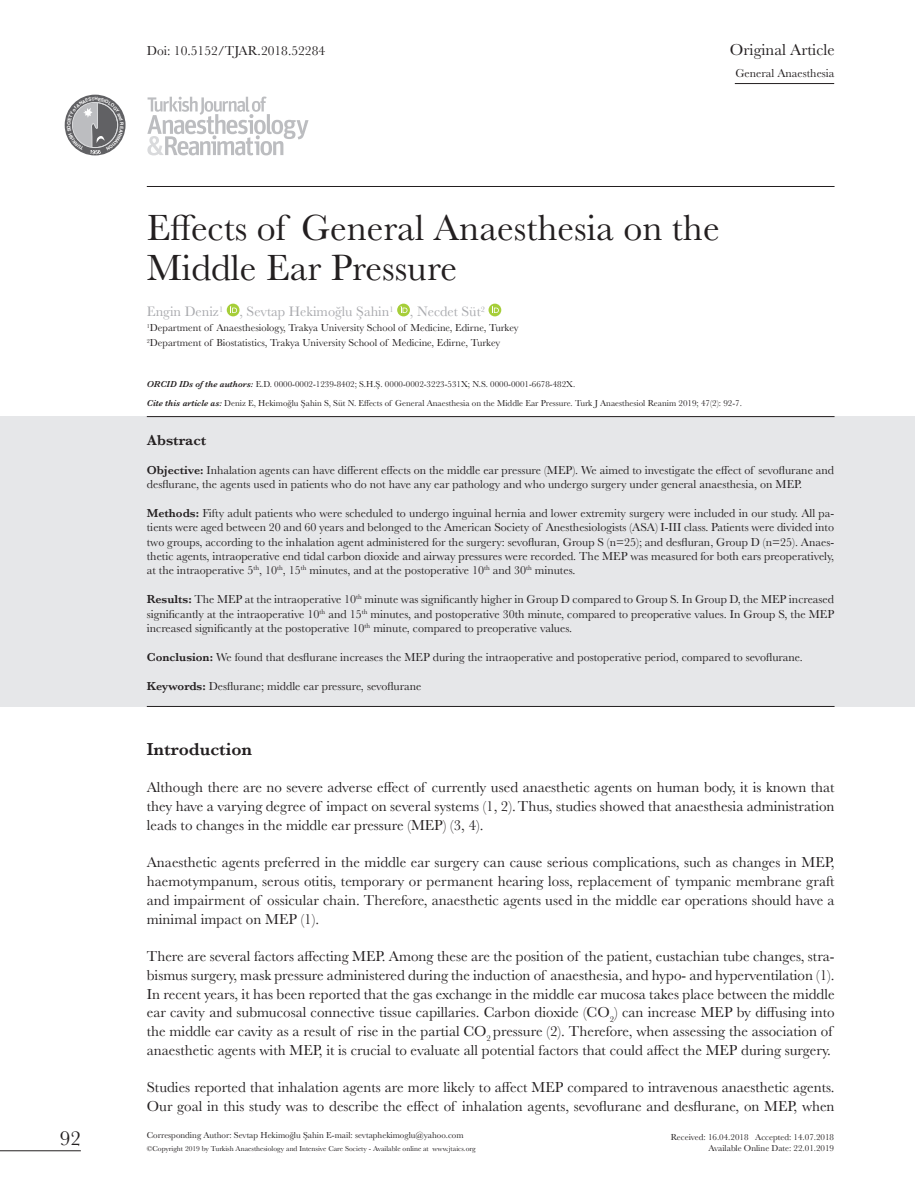
<style>
.page{position:relative;width:915px;height:1191px;background:#fff}
.page>*{position:absolute;margin:0;border:0;box-sizing:border-box;transform-origin:0 0}
.t1{font:37.8px/40.5px "Baskerville";color:#231f20}
.t2{font:21px "Baskerville";color:#231f20}
.t3{font:600 18px "Baskerville";color:#231f20}
.t4{font:16.5px "Baskerville";color:#231f20}
.t5{font:15px/18.8px "Baskerville";color:#231f20;text-align:justify}
.t6{font:600 15px "Baskerville";color:#231f20}
.t7{font:14.25px "Baskerville";color:#a8a9ad}
.t8{font:13.5px "Baskerville";color:#231f20}
.t9{font:12px/14.4px "Baskerville";color:#231f20;text-align:justify}
.t10{font:10.5px "Baskerville";color:#231f20}
.t11{font:9px "Baskerville";color:#231f20}
.t12{font:7.5px "Baskerville";color:#231f20}
.s1{font-weight:600;font-style:italic}
.s2{font-weight:600}
</style>
<div class="page">
<svg style="left:147px;top:97px;width:161px;height:58px"></svg>
<div style="left:227px;top:304px;width:12px;height:12px;background:#a6ce39;border-radius:50%"></div>
<svg style="left:230px;top:306px;width:7px;height:7px"></svg>
<svg style="left:397px;top:304px;width:13px;height:12px"></svg>
<svg style="left:400px;top:306px;width:7px;height:7px"></svg>
<svg style="left:488px;top:304px;width:13px;height:12px"></svg>
<svg style="left:491px;top:306px;width:7px;height:7px"></svg>
<hr style="left:147px;top:186px;width:687px;height:1px;background:#231f20">
<div style="left:0;top:416px;width:914px;height:290px;background:#e6e7e9"></div>
<hr style="left:147px;top:416px;width:687px;height:1px;background:#231f20">
<hr style="left:147px;top:706px;width:687px;height:1px;background:#231f20">
<hr style="left:734px;top:83px;width:99px;height:1px;background:#231f20">
<hr style="left:0;top:1150px;width:81px;height:1px;background:#231f20">
<svg style="left:65px;top:97px;width:58px;height:57px"></svg>
<p class="t2" style="left:60px;top:1124px;width:22px">92</p>
<p class="t8" style="left:147px;top:42px;width:180px">Doi: 10.5152/TJAR.2018.52284</p>
<p class="t4" style="left:729px;top:39px;width:106px">Original Article</p>
<p class="t9" style="left:735px;top:66px;width:101px">General Anaesthesia</p>
<p class="t1" style="left:147px;top:208px;width:574px">Effects of General Anaesthesia on the<br>Middle Ear Pressure</p>
<p class="t7" style="left:147px;top:303px;width:339px">Engin Deniz<sup>1</sup> , Sevtap Hekimoğlu Şahin<sup>1</sup> , Necdet Süt<sup>2</sup></p>
<p class="t10" style="left:147px;top:321px;width:373px"><sup>1</sup>Department of Anaesthesiology, Trakya University School of Medicine, Edirne, Turkey</p>
<p class="t10" style="left:147px;top:336px;width:355px"><sup>2</sup>Department of Biostatistics, Trakya University School of Medicine, Edirne, Turkey</p>
<p class="t11" style="left:147px;top:378px;width:430px"><span class="s1">ORCID IDs of the authors:</span> E.D. 0000-0002-1239-8402; S.H.Ş. 0000-0002-3223-531X; N.S. 0000-0001-6678-482X.</p>
<p class="t11" style="left:147px;top:397px;width:596px"><span class="s1">Cite this article as:</span> Deniz E, Hekimoğlu Şahin S, Süt N. Effects of General Anaesthesia on the Middle Ear Pressure. Turk J Anaesthesiol Reanim 2019; 47(2): 92-7.</p>
<p class="t6" style="left:147px;top:429px;width:61px">Abstract</p>
<p class="t9" style="left:147px;top:462px;width:688px"><span class="s2">Objective:</span> Inhalation agents can have different effects on the middle ear pressure (MEP). We aimed to investigate the effect of sevoflurane and desflurane, the agents used in patients who do not have any ear pathology and who undergo surgery under general anaesthesia, on MEP.</p>
<p class="t9" style="left:147px;top:506px;width:688px"><span class="s2">Methods:</span> Fifty adult patients who were scheduled to undergo inguinal hernia and lower extremity surgery were included in our study. All pa&shy;tients were aged between 20 and 60 years and belonged to the American Society of Anesthesiologists (ASA) I-III class. Patients were divided into two groups, according to the inhalation agent administered for the surgery: sevofluran, Group S (n=25); and desfluran, Group D (n=25). Anaes&shy;thetic agents, intraoperative end tidal carbon dioxide and airway pressures were recorded. The MEP was measured for both ears preoperatively, at the intraoperative 5<sup>th</sup>, 10<sup>th</sup>, 15<sup>th</sup> minutes, and at the postoperative 10<sup>th</sup> and 30<sup>th</sup> minutes.</p>
<p class="t9" style="left:147px;top:592px;width:688px"><span class="s2">Results:</span> The MEP at the intraoperative 10<sup>th</sup> minute was significantly higher in Group D compared to Group S. In Group D, the MEP increased significantly at the intraoperative 10<sup>th</sup> and 15<sup>th</sup> minutes, and postoperative 30th minute, compared to preoperative values. In Group S, the MEP increased significantly at the postoperative 10<sup>th</sup> minute, compared to preoperative values.</p>
<p class="t9" style="left:147px;top:650px;width:657px"><span class="s2">Conclusion:</span> We found that desflurane increases the MEP during the intraoperative and postoperative period, compared to sevoflurane.</p>
<p class="t9" style="left:147px;top:678px;width:276px"><span class="s2">Keywords:</span> Desflurane; middle ear pressure, sevoflurane</p>
<p class="t3" style="left:147px;top:736px;width:107px">Introduction</p>
<p class="t5" style="left:147px;top:778px;width:689px">Although there are no severe adverse effect of currently used anaesthetic agents on human body, it is known that they have a varying degree of impact on several systems (1, 2).Thus, studies showed that anaesthesia administration leads to changes in the middle ear pressure (MEP) (3, 4).</p>
<p class="t5" style="left:147px;top:853px;width:689px">Anaesthetic agents preferred in the middle ear surgery can cause serious complications, such as changes in MEP, haemotympanum, serous otitis, temporary or permanent hearing loss, replacement of tympanic membrane graft and impairment of ossicular chain. Therefore, anaesthetic agents used in the middle ear operations should have a minimal impact on MEP (1).</p>
<p class="t5" style="left:147px;top:947px;width:689px;text-align:left">There are several factors affecting MEP. Among these are the position of the patient, eustachian tube changes, stra&shy;bismus surgery, mask pressure administered during the induction of anaesthesia, and hypo- and hyperventilation (1).<br>In recent years, it has been reported that the gas exchange in the middle ear mucosa takes place between the middle ear cavity and submucosal connective tissue capillaries. Carbon dioxide (CO<sub>2</sub>) can increase MEP by diffusing into the middle ear cavity as a result of rise in the partial CO<sub>2</sub> pressure (2). Therefore, when assessing the association of anaesthetic agents with MEP, it is crucial to evaluate all potential factors that could affect the MEP during surgery.</p>
<p class="t5" style="left:147px;top:1078px;width:689px">Studies reported that inhalation agents are more likely to affect MEP compared to intravenous anaesthetic agents.<br>Our goal in this study was to describe the effect of inhalation agents, sevoflurane and desflurane, on MEP, when</p>
<p class="t11" style="left:147px;top:1128px;width:318px">Corresponding Author: Sevtap Hekimoğlu Şahin E-mail: sevtaphekimoglu@yahoo.com</p>
<p class="t12" style="left:147px;top:1143px;width:330px">©Copyright 2019 by Turkish Anaesthesiology and Intensive Care Society - Available online at www.jtaics.org</p>
<p class="t11" style="left:670px;top:1131px;width:165px">Received: 16.04.2018 Accepted: 14.07.2018</p>
<p class="t11" style="left:708px;top:1142px;width:127px">Available Online Date: 22.01.2019</p>
</div>
